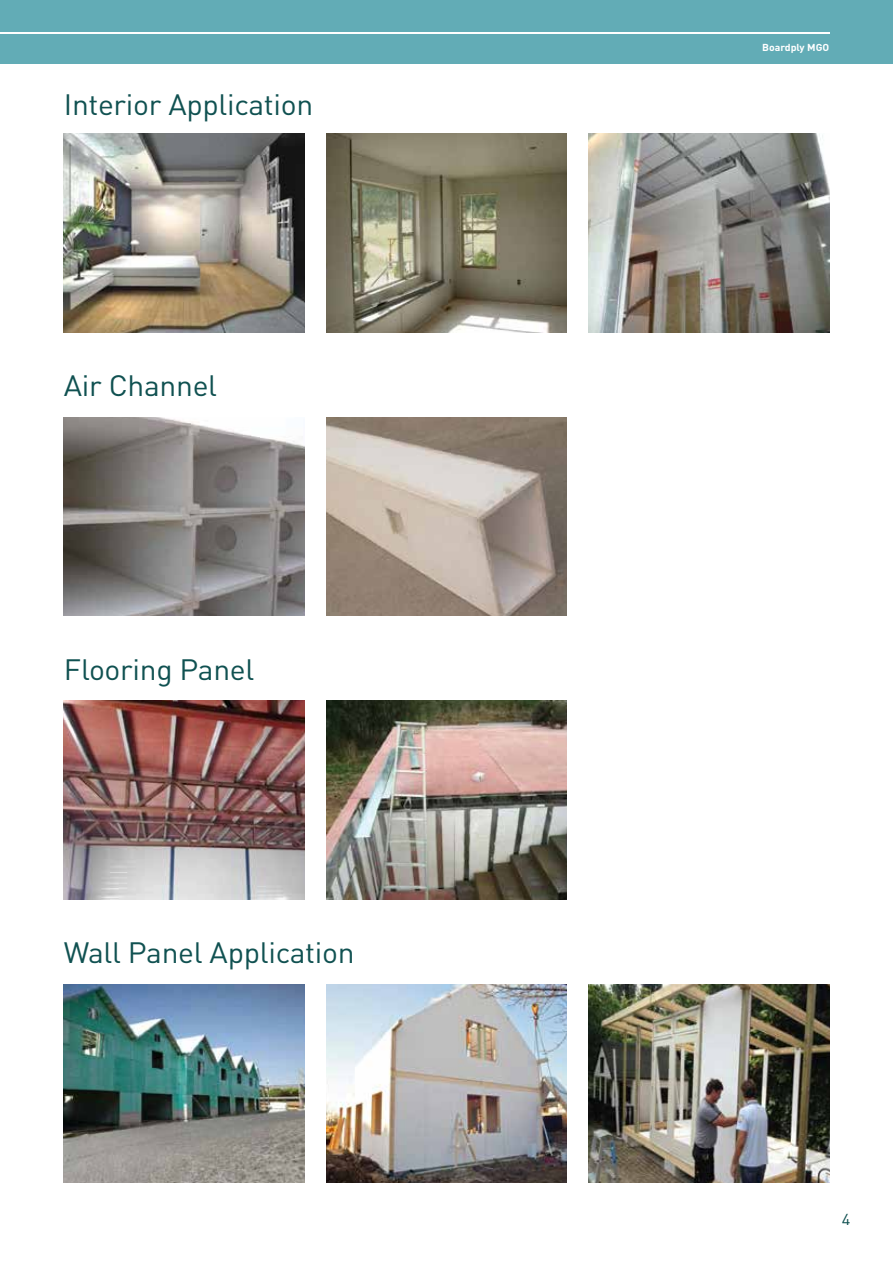
<style>
.page{position:relative;width:893px;height:1263px;background:#fff}
.page>*{position:absolute;margin:0;border:0;box-sizing:border-box;transform-origin:0 0}
.t1{font:29.1px "DIN Pro";letter-spacing:-.01em;color:#105151}
.t2{font:15.6px "DIN Pro";color:#105151;scale:1.05 1}
.t3{font:700 10.05px "DIN Pro";color:#fff;scale:1.05 1}
</style>
<div class="page">
<img style="left:64px;top:134px;width:241px;height:198px">
<img style="left:326px;top:134px;width:241px;height:198px">
<img style="left:588px;top:134px;width:241px;height:198px">
<img style="left:64px;top:417px;width:241px;height:199px">
<img style="left:326px;top:417px;width:241px;height:199px">
<img style="left:64px;top:701px;width:241px;height:198px">
<img style="left:326px;top:701px;width:241px;height:198px">
<img style="left:64px;top:984px;width:241px;height:199px">
<img style="left:326px;top:984px;width:241px;height:199px">
<img style="left:588px;top:984px;width:241px;height:199px">
<div style="left:0;top:0;width:893px;height:64px;background:#62acb6"></div>
<hr style="left:0;top:33px;width:829px;height:1px;background:#fff">
<p class="t1" style="left:64px;top:84px;width:251px">Interior Application</p>
<p class="t1" style="left:64px;top:366px;width:155px">Air Channel</p>
<p class="t1" style="left:64px;top:649px;width:192px">Flooring Panel</p>
<p class="t1" style="left:64px;top:933px;width:292px">Wall Panel Application</p>
<p class="t3" style="left:762px;top:41px;width:65px">Boardply MGO</p>
<p class="t2" style="left:842px;top:1209px;width:10px">4</p>
</div>
